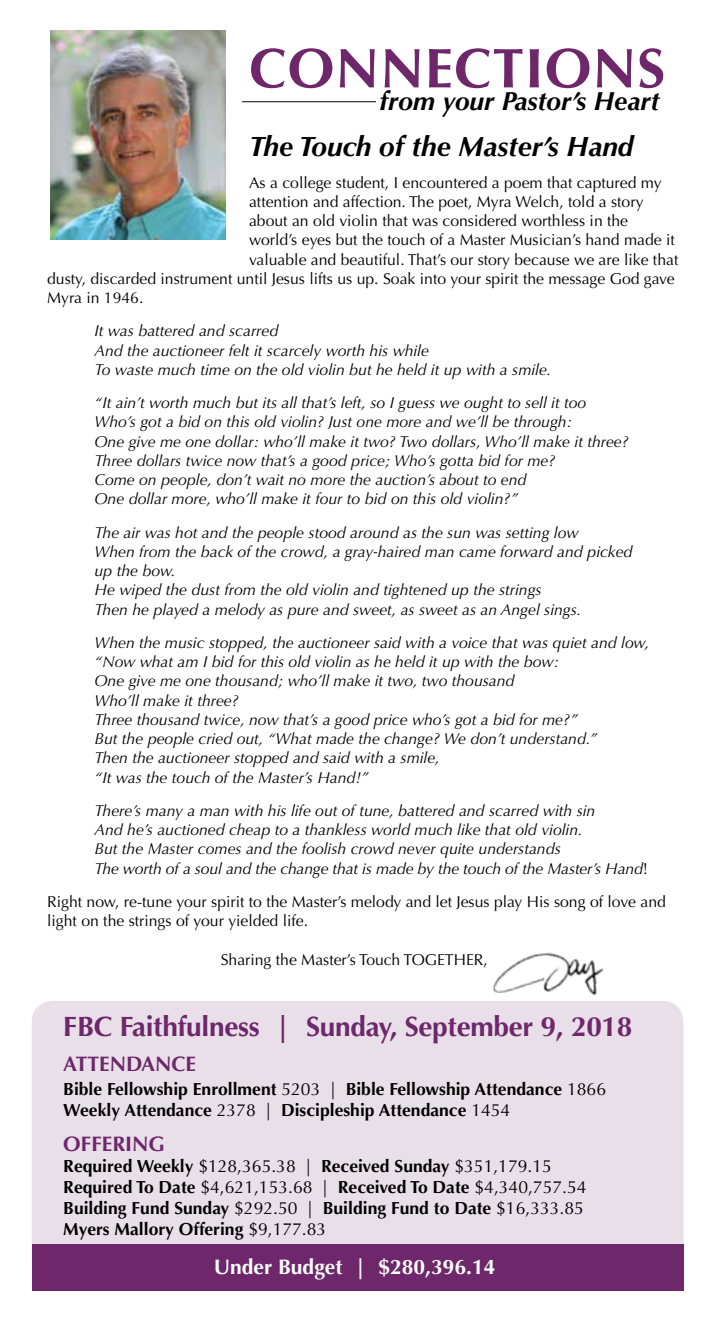
<style>
.page{position:relative;width:715px;height:1323px;background:#fff}
.page>*{position:absolute;margin:0;border:0;box-sizing:border-box;transform-origin:0 0}
.t1{font:700 56px "Optima";letter-spacing:.02em;color:#6d276a}
.t2{font:700 28px "Optima";letter-spacing:-.01em;color:#6d276a}
.t3{font:italic 700 28px "Optima";color:#000}
.t4{font:italic 700 26.25px "Optima";color:#000}
.t5{font:700 21px "Optima";color:#fff}
.t6{font:700 21px "Optima";color:#6d276a}
.t7{font:700 17.5px/21px "Optima";color:#000}
.t8{font:italic 15.75px/19.2px "Optima";color:#000}
.t9{font:15.75px/19.2px "Optima";color:#000}
.s1{font-style:normal}
.s2{font-weight:400}
</style>
<div class="page">
<div style="left:32px;top:1001px;width:651px;height:283px;background:#e9dfe9;border-radius:21px"></div>
<div style="left:32px;top:1244px;width:651px;height:47px;background:#6d276a"></div>
<hr style="left:242px;top:101px;width:133px;height:1px;background:#000">
<img style="left:50px;top:31px;width:175px;height:209px">
<img style="left:492px;top:952px;width:111px;height:44px">
<h1 class="t1" style="left:249px;top:36px;width:417px">CONNECTIONS</h1>
<h3 class="t4" style="left:379px;top:86px;width:281px">from your Pastor’s Heart</h3>
<h2 class="t3" style="left:249px;top:130px;width:385px">The Touch of the Master’s Hand</h2>
<p class="t9" style="left:249px;top:173px;width:414px">As a college student, I encountered a poem that captured my</p>
<p class="t9" style="left:249px;top:192px;width:395px">attention and affection. The poet, Myra Welch, told a story</p>
<p class="t9" style="left:249px;top:211px;width:380px">about an old violin that was considered worthless in the</p>
<p class="t9" style="left:249px;top:231px;width:427px">world’s eyes but the touch of a Master Musician’s hand made it</p>
<p class="t9" style="left:249px;top:250px;width:430px">valuable and beautiful. That’s our story because we are like that</p>
<p class="t9" style="left:47px;top:269px;width:628px">dusty, discarded instrument until Jesus lifts us up. Soak into your spirit the message God gave</p>
<p class="t9" style="left:47px;top:288px;width:98px">Myra in 1946.</p>
<p class="t8" style="left:94px;top:322px;width:458px">It was battered and scarred<br>And the auctioneer felt it scarcely worth his while<br>To waste much time on the old violin but he held it up with a smile.</p>
<p class="t8" style="left:94px;top:393px;width:535px">“It ain’t worth much but its all that’s left, so I guess we ought to sell it too Who’s got a bid on this old violin? Just one more and we’ll be through:<br>One give me one dollar: who’ll make it two? Two dollars, Who’ll make it three?<br>Three dollars twice now that’s a good price; Who’s gotta bid for me?<br>Come on people, don’t wait no more the auction’s about to end<br>One dollar more, who’ll make it four to bid on this old violin?”</p>
<p class="t8" style="left:94px;top:523px;width:539px">The air was hot and the people stood around as the sun was setting low<br>When from the back of the crowd, a gray-haired man came forward and picked up the bow.<br>He wiped the dust from the old violin and tightened up the strings<br>Then he played a melody as pure and sweet, as sweet as an Angel sings.</p>
<p class="t8" style="left:94px;top:633px;width:555px">When the music stopped, the auctioneer said with a voice that was quiet and low, “Now what am I bid for this old violin as he held it up with the bow:<br>One give me one thousand; who’ll make it two, two thousand<br>Who’ll make it three?<br>Three thousand twice, now that’s a good price who’s got a bid for me?”<br>But the people cried out, “What made the change? We don’t understand.”<br>Then the auctioneer stopped and said with a smile,<br>“It was the touch of the Master’s Hand!”</p>
<p class="t8" style="left:94px;top:801px;width:554px">There’s many a man with his life out of tune, battered and scarred with sin<br>And he’s auctioned cheap to a thankless world much like that old violin.<br>But the Master comes and the foolish crowd never quite understands<br>The worth of a soul and the change that is made by the touch of the Master’s Hand<span class="s1">!</span></p>
<p class="t9" style="left:47px;top:892px;width:619px">Right now, re-tune your spirit to the Master’s melody and let Jesus play His song of love and light on the strings of your yielded life.</p>
<p class="t9" style="left:220px;top:950px;width:268px">Sharing the Master’s Touch TOGETHER,</p>
<h2 class="t2" style="left:63px;top:1010px;width:570px">FBC Faithfulness | Sunday, September 9, 2018</h2>
<h3 class="t6" style="left:63px;top:1051px;width:134px">ATTENDANCE</h3>
<p class="t7" style="left:63px;top:1079px;width:544px">Bible Fellowship Enrollment <span class="s2">5203 |</span> Bible Fellowship Attendance <span class="s2">1866<br></span>Weekly Attendance <span class="s2">2378 |</span> Discipleship Attendance <span class="s2">1454</span></p>
<h3 class="t6" style="left:63px;top:1132px;width:103px">OFFERING</h3>
<p class="t7" style="left:63px;top:1156px;width:524px">Required Weekly <span class="s2">$128,365.38 |</span> Received Sunday <span class="s2">$351,179.15<br></span>Required To Date <span class="s2">$4,621,153.68 |</span> Received To Date <span class="s2">$4,340,757.54<br></span>Building Fund Sunday <span class="s2">$292.50 |</span> Building Fund to Date <span class="s2">$16,333.85<br></span>Myers Mallory Offering <span class="s2">$9,177.83</span></p>
<h3 class="t5" style="left:214px;top:1255px;width:283px">Under Budget | $280,396.14</h3>
<h3 class="t5" style="left:214px;top:1251px;width:283px">Under Budget | $515,944.15</h3>
</div>
